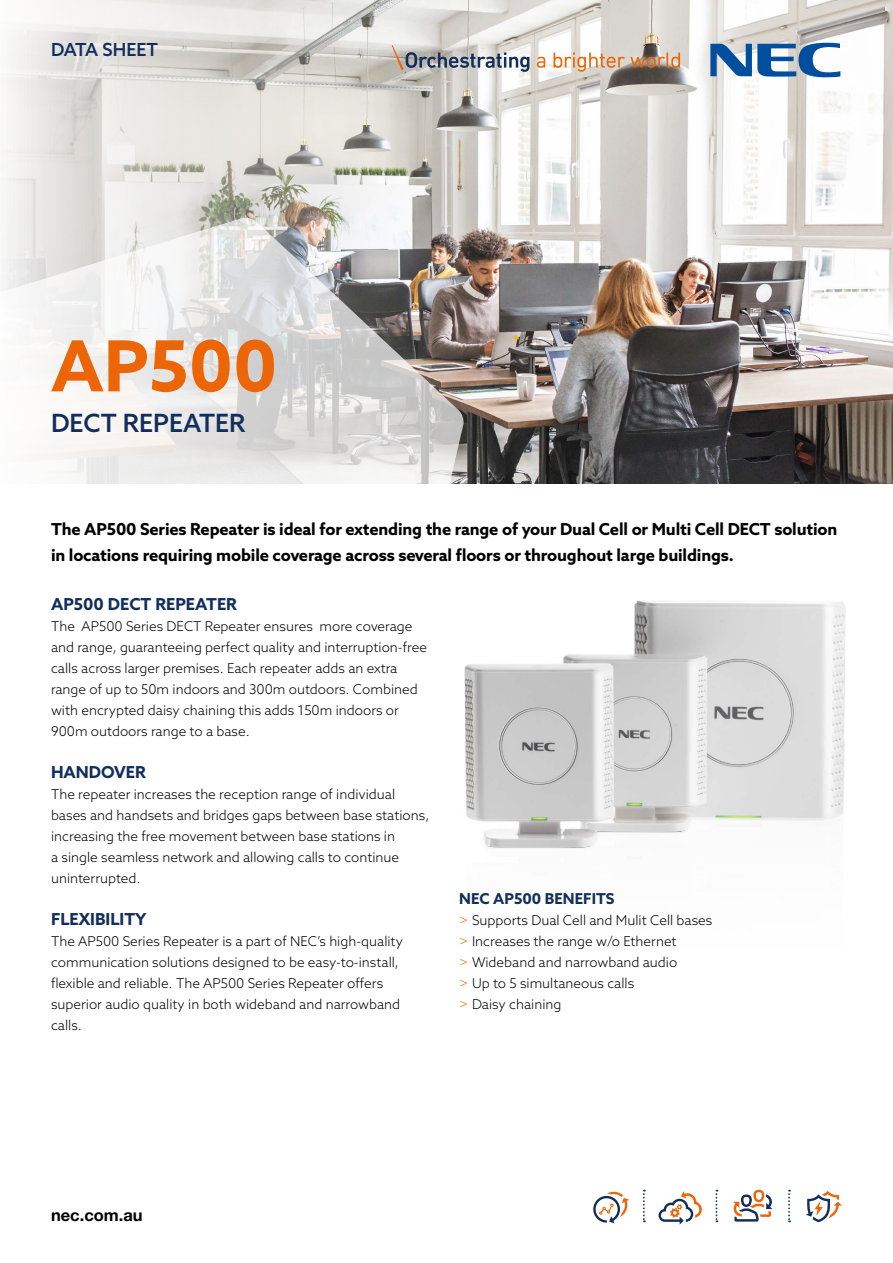
<style>
.page{position:relative;width:893px;height:1263px;background:#fff}
.page>*{position:absolute;margin:0;border:0;box-sizing:border-box;transform-origin:0 0}
.t1{font:700 70.5px "Azo Sans";color:#ec6608}
.t2{font:500 25.2px "Azo Sans";color:#122e5c}
.t3{font:500 18px "Azo Sans";color:#122e5c}
.t4{font:700 16.5px/25.5px "Azo Sans";letter-spacing:-.01em;color:#000}
.t5{font:700 16.5px "Azo Sans";color:#122e5c}
.t6{font:700 16.5px "Helvetica Neue LT Pro";color:#000}
.t7{font:700 15px "Azo Sans";color:#122e5c}
.t8{font:300 13.5px/21px "Azo Sans";color:#000}
.s1{color:#ec6608}
</style>
<div class="page">
<img style="left:2px;top:0;width:891px;height:484px">
<svg style="left:2px;top:217px;width:462px;height:267px"></svg>
<svg style="left:593px;top:1192px;width:36px;height:31px"></svg>
<svg style="left:733px;top:1190px;width:39px;height:31px"></svg>
<svg style="left:658px;top:1191px;width:44px;height:34px"></svg>
<svg style="left:806px;top:1191px;width:36px;height:31px"></svg>
<svg style="left:788px;top:1190px;width:2px;height:32px"></svg>
<svg style="left:716px;top:1190px;width:1px;height:32px"></svg>
<svg style="left:643px;top:1190px;width:2px;height:32px"></svg>
<svg style="left:537px;top:57px;width:8px;height:11px"></svg>
<svg style="left:553px;top:53px;width:127px;height:19px"></svg>
<svg style="left:392px;top:45px;width:137px;height:27px;background:#adafb3"></svg>
<svg style="left:710px;top:42px;width:130px;height:36px"></svg>
<img style="left:464px;top:600px;width:382px;height:248px">
<h3 class="t3" style="left:51px;top:38px;width:108px">DATA SHEET</h3>
<h1 class="t1" style="left:51px;top:319px;width:228px">AP500</h1>
<h2 class="t2" style="left:51px;top:406px;width:196px">DECT REPEATER</h2>
<p class="t4" style="left:51px;top:516px;width:788px">The AP500 Series Repeater is ideal for extending the range of your Dual Cell or Multi Cell DECT solution in locations requiring mobile coverage across several floors or throughout large buildings.</p>
<p class="t5" style="left:51px;top:593px;width:188px">AP500 DECT REPEATER</p>
<p class="t8" style="left:51px;top:615px;width:378px">The AP500 Series DECT Repeater ensures more coverage and range, guaranteeing perfect quality and interruption-free calls across larger premises. Each repeater adds an extra range of up to 50m indoors and 300m outdoors. Combined with encrypted daisy chaining this adds 150m indoors or 900m outdoors range to a base.</p>
<p class="t5" style="left:51px;top:761px;width:96px">HANDOVER</p>
<p class="t8" style="left:51px;top:783px;width:380px">The repeater increases the reception range of individual bases and handsets and bridges gaps between base stations, increasing the free movement between base stations in<br>a single seamless network and allowing calls to continue uninterrupted.</p>
<p class="t5" style="left:51px;top:908px;width:97px">FLEXIBILITY</p>
<p class="t8" style="left:51px;top:930px;width:353px">The AP500 Series Repeater is a part of NEC’s high-quality communication solutions designed to be easy-to-install, flexible and reliable. The AP500 Series Repeater offers superior audio quality in both wideband and narrowband calls.</p>
<p class="t7" style="left:459px;top:888px;width:157px">NEC AP500 BENEFITS</p>
<p class="t8" style="left:459px;top:909px;width:255px"><span class="s1">&gt;</span> Supports Dual Cell and Mulit Cell bases <span class="s1">&gt;</span> Increases the range w/o Ethernet<br><span class="s1">&gt;</span> Wideband and narrowband audio<br><span class="s1">&gt;</span> Up to 5 simultaneous calls<br><span class="s1">&gt;</span> Daisy chaining</p>
<p class="t6" style="left:51px;top:1204px;width:93px">nec.com.au</p>
</div>
